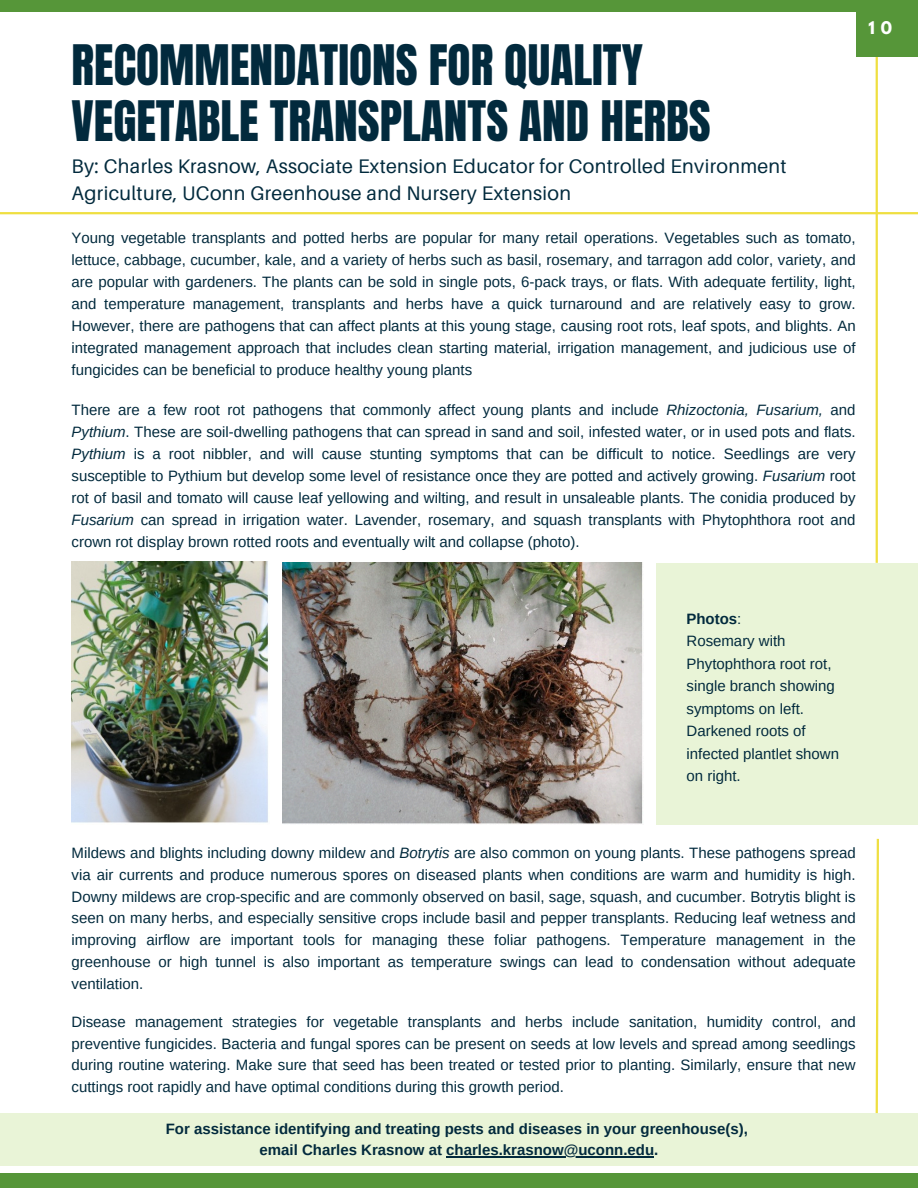
<style>
.page{position:relative;width:918px;height:1188px;background:#fff}
.page>*{position:absolute;margin:0;border:0;box-sizing:border-box;transform-origin:0 0}
.t1{font:47.4px/56.2px "Anton";color:#022a3d}
.t2{font:19.65px/27px "Aileron";letter-spacing:.015em;color:#022a3d}
.t3{font:700 15.45px "League Spartan";color:#fff}
.t4{font:15px/22px "Arimo";color:#022a3d;text-align:justify}
.t5{font:700 15px/21.3px "Arimo";color:#022a3d;text-align:center}
.s1{font-style:italic}
.s2{font-weight:400}
</style>
<div class="page">
<hr style="left:876px;top:0;width:2px;height:563px;background:#efdf41">
<div style="left:0;top:0;width:918px;height:12px;background:#569639"></div>
<div style="left:856px;top:5px;width:62px;height:52px;background:#569639"></div>
<hr style="left:0;top:212px;width:918px;height:2px;background:#efdf41">
<div style="left:0;top:1173px;width:918px;height:15px;background:#569639"></div>
<img style="left:72px;top:562px;width:197px;height:261px">
<img style="left:283px;top:563px;width:360px;height:262px">
<div style="left:657px;top:563px;width:261px;height:261px;background:#e9f4d7"></div>
<svg style="left:875px;top:838px;width:4px;height:275px"></svg>
<div style="left:0;top:1113px;width:918px;height:53px;background:#e9f4d7"></div>
<hr style="left:446px;top:1156px;width:208px;height:2px;background:#022a3d">
<p class="t1" style="left:72px;top:38px;width:641px">RECOMMENDATIONS FOR QUALITY<br>VEGETABLE TRANSPLANTS AND HERBS</p>
<h1 class="t2" style="left:72px;top:152px;width:717px">By: Charles Krasnow, Associate Extension Educator for Controlled Environment<br>Agriculture, UConn Greenhouse and Nursery Extension</h1>
<h2 class="t4" style="left:72px;top:227px;width:786px">Young vegetable transplants and potted herbs are popular for many retail operations. Vegetables such as tomato, lettuce, cabbage, cucumber, kale, and a variety of herbs such as basil, rosemary, and tarragon add color, variety, and are popular with gardeners. The plants can be sold in single pots, 6-pack trays, or flats. With adequate fertility, light, and temperature management, transplants and herbs have a quick turnaround and are relatively easy to grow.<br>However, there are pathogens that can affect plants at this young stage, causing root rots, leaf spots, and blights. An integrated management approach that includes clean starting material, irrigation management, and judicious use of fungicides can be beneficial to produce healthy young plants</h2>
<p class="t4" style="left:72px;top:399px;width:786px">There are a few root rot pathogens that commonly affect young plants and include <span class="s1">Rhizoctonia, Fusarium,</span> and <span class="s1">Pythium</span>. These are soil-dwelling pathogens that can spread in sand and soil, infested water, or in used pots and flats.<br><span class="s1">Pythium</span> is a root nibbler, and will cause stunting symptoms that can be difficult to notice. Seedlings are very susceptible to Pythium but develop some level of resistance once they are potted and actively growing. <span class="s1">Fusarium</span> root rot of basil and tomato will cause leaf yellowing and wilting, and result in unsaleable plants. The conidia produced by <span class="s1">Fusarium</span> can spread in irrigation water. Lavender, rosemary, and squash transplants with Phytophthora root and crown rot display brown rotted roots and eventually wilt and collapse (photo).</p>
<p class="t3" style="left:868px;top:20px;width:25px">1 0</p>
<p class="t5" style="left:687px;top:608px;width:56px">Photos<span class="s2">:</span></p>
<p class="t4" style="left:687px;top:630px;width:154px;line-height:22.5px;text-align:left">Rosemary with<br>Phytophthora root rot, single branch showing symptoms on left.<br>Darkened roots of infected plantlet shown on right.</p>
<p class="t4" style="left:72px;top:842px;width:786px">Mildews and blights including downy mildew and <span class="s1">Botrytis</span> are also common on young plants. These pathogens spread via air currents and produce numerous spores on diseased plants when conditions are warm and humidity is high.<br>Downy mildews are crop-specific and are commonly observed on basil, sage, squash, and cucumber. Botrytis blight is seen on many herbs, and especially sensitive crops include basil and pepper transplants. Reducing leaf wetness and improving airflow are important tools for managing these foliar pathogens. Temperature management in the greenhouse or high tunnel is also important as temperature swings can lead to condensation without adequate ventilation.</p>
<p class="t4" style="left:72px;top:1011px;width:786px">Disease management strategies for vegetable transplants and herbs include sanitation, humidity control, and preventive fungicides. Bacteria and fungal spores can be present on seeds at low levels and spread among seedlings during routine watering. Make sure that seed has been treated or tested prior to planting. Similarly, ensure that new cuttings root rapidly and have optimal conditions during this growth period.</p>
<p class="t5" style="left:166px;top:1118px;width:584px">For assistance identifying and treating pests and diseases in your greenhouse(s), email Charles Krasnow at charles.krasnow@uconn.edu.</p>
</div>
